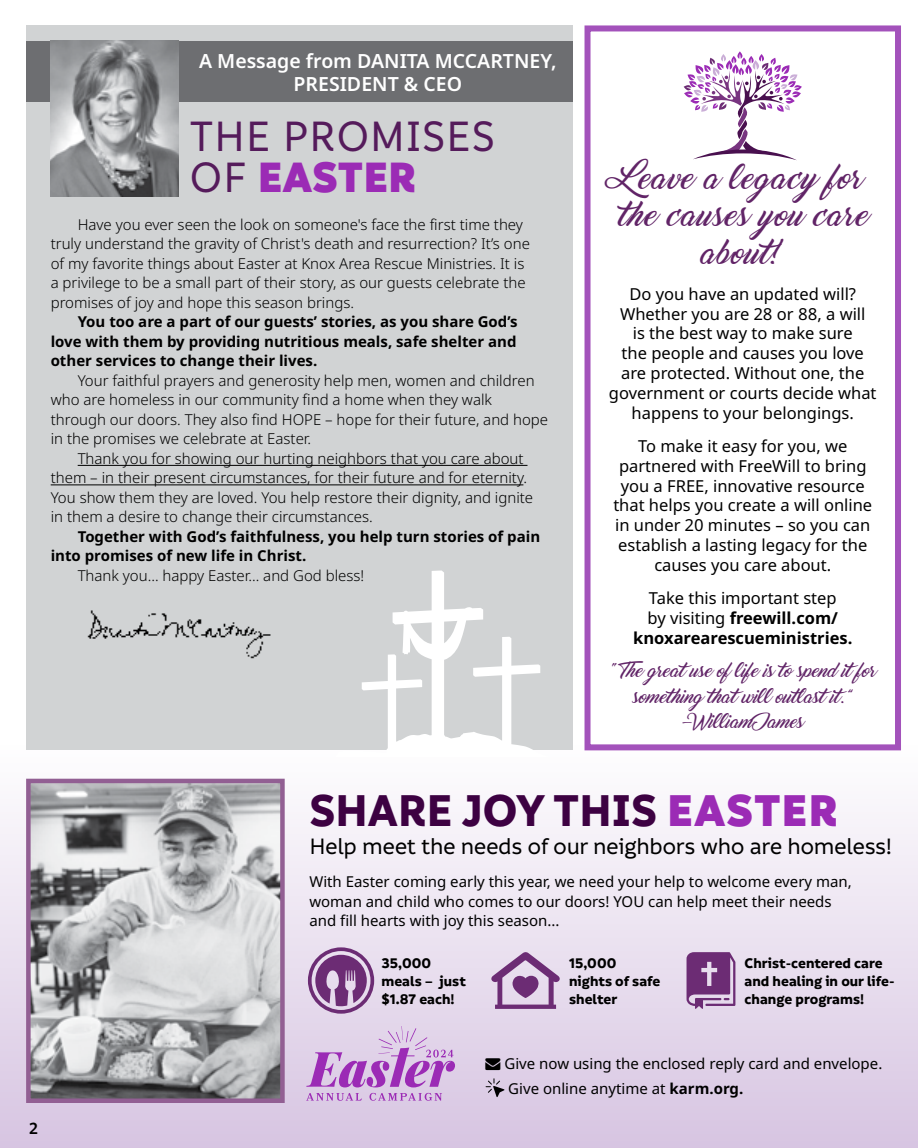
<style>
.page{position:relative;width:918px;height:1148px;background:#fff}
.page>*{position:absolute;margin:0;border:0;box-sizing:border-box;transform-origin:0 0}
.t1{font:700 48px "Informative";color:#3d0142}
.t2{font:500 45.75px/40.5px "Informative";letter-spacing:.01em;color:#551b5b}
.t3{font:25.5px/37.5px "Marguerite";letter-spacing:.04em;color:#612467;text-align:center}
.t4{font:500 24px "Informative";letter-spacing:-.02em;color:#000}
.t5{font:600 19.5px/22.5px "Noto Sans";color:#fff;text-align:center}
.t6{font:600 18px "Freight Sans Pro";color:#000}
.t7{font:16.5px/19.8px "Noto Sans";color:#000;text-align:center}
.t8{font:700 16.5px/19.8px "Noto Sans";color:#000;text-align:center}
.t9{font:300 15px/19.5px "Noto Sans";color:#000}
.t10{font:15px/19.5px "Noto Sans";color:#000}
.t11{font:700 15px/19.5px "Noto Sans";color:#000;text-align:justify}
.t12{font:700 15px/18px "Informative";color:#000}
.t13{font:15px/25.5px "Marguerite";color:#612467;text-align:center}
.s1{font-weight:900;color:#9b2bb5}
.s2{font-weight:400}
.s3{font-weight:700}
</style>
<div class="page">
<div style="left:0;top:745px;width:918px;height:403px;background:linear-gradient(to bottom,#fefefe,#d7c5e2)"></div>
<div style="left:26px;top:25px;width:547px;height:725px;background:#d1d3d4"></div>
<div style="left:26px;top:41px;width:547px;height:61px;background:#6d6e71"></div>
<hr style="left:78px;top:465px;width:450px;height:1px;background:#000">
<hr style="left:51px;top:484px;width:472px;height:1px;background:#000">
<svg style="left:309px;top:570px;width:249px;height:186px"></svg>
<svg style="left:486px;top:1078px;width:19px;height:19px"></svg>
<svg style="left:308px;top:947px;width:66px;height:66px;background:#a57eac"></svg>
<svg style="left:491px;top:952px;width:69px;height:56px;background:#b899bf"></svg>
<svg style="left:306px;top:1026px;width:149px;height:74px;background:#cfa9db"></svg>
<svg style="left:687px;top:952px;width:48px;height:57px;background:#8c5b94"></svg>
<img style="left:31px;top:783px;width:249px;height:315px">
<div style="left:26px;top:778px;width:259px;height:325px;border:4px solid #925f93"></div>
<img style="left:50px;top:41px;width:129px;height:155px">
<img style="left:87px;top:610px;width:184px;height:49px">
<div style="left:585px;top:25px;width:316px;height:725px;border:6px solid #a352bb"></div>
<svg style="left:684px;top:51px;width:118px;height:109px"></svg>
<h3 class="t5" style="left:199px;top:50px;width:359px">A Message from DANITA MCCARTNEY,<br>PRESIDENT &amp; CEO</h3>
<h2 class="t2" style="left:189px;top:117px;width:307px">THE PROMISES<br>OF <span class="s1">EASTER</span></h2>
<p class="t9" style="left:51px;top:215px;width:481px;text-indent:27px">Have you ever seen the look on someone's face the first time they truly understand the gravity of Christ's death and resurrection? It’s one of my favorite things about Easter at Knox Area Rescue Ministries. It is a privilege to be a small part of their story, as our guests celebrate the promises of joy and hope this season brings.</p>
<p class="t11" style="left:51px;top:312px;width:468px;text-indent:27px">You too are a part of our guests’ stories, as you share God’s love with them by providing nutritious meals, safe shelter and other services to change their lives.</p>
<p class="t9" style="left:78px;top:371px;width:458px">Your faithful prayers and generosity help men, women and children</p>
<p class="t9" style="left:51px;top:390px;width:443px">who are homeless in our community find a home when they walk</p>
<p class="t9" style="left:51px;top:410px;width:499px">through our doors. They also find HOPE – hope for their future, and hope</p>
<p class="t9" style="left:51px;top:429px;width:262px">in the promises we celebrate at Easter.</p>
<p class="t9" style="left:78px;top:449px;width:447px">Thank you for showing our hurting neighbors that you care about</p>
<p class="t9" style="left:51px;top:468px;width:478px">them – in their present circumstances, for their future and for eternity.</p>
<p class="t9" style="left:51px;top:488px;width:484px">You show them they are loved. You help restore their dignity, and ignite</p>
<p class="t9" style="left:51px;top:507px;width:324px">in them a desire to change their circumstances.</p>
<p class="t11" style="left:51px;top:527px;width:491px;text-indent:27px">Together with God’s faithfulness, you help turn stories of pain into promises of new life in Christ.</p>
<p class="t9" style="left:78px;top:566px;width:288px">Thank you… happy Easter… and God bless!</p>
<h3 class="t3" style="left:618px;top:161px;width:251px">Leave a legacyfor the causes you care about!</h3>
<p class="t7" style="left:609px;top:284px;width:269px">Do you have an updated will?<br>Whether you are 28 or 88, a will<br>is the best way to make sure<br>the people and causes you love are protected. Without one, the government or courts decide what happens to your belongings.</p>
<p class="t7" style="left:613px;top:436px;width:260px">To make it easy for you, we partnered with FreeWill to bring you a FREE, innovative resource that helps you create a will online in under 20 minutes – so you can establish a lasting legacy for the causes you care about.</p>
<p class="t8" style="left:633px;top:588px;width:221px"><span class="s2">Take this important step<br>by visiting</span> freewill.com/ knoxarearescueministries.</p>
<p class="t13" style="left:610px;top:659px;width:267px">“ The greatuse of life is to spend itfor somethingthatwill outlastit.” —William James</p>
<p class="t6" style="left:29px;top:1115px;width:10px">2</p>
<h1 class="t1" style="left:309px;top:782px;width:530px">SHARE JOY THIS <span class="s1">EASTER</span></h1>
<h3 class="t4" style="left:309px;top:834px;width:584px">Help meet the needs of our neighbors who are homeless!</h3>
<p class="t10" style="left:309px;top:872px;width:544px">With Easter coming early this year, we need your help to welcome every man, woman and child who comes to our doors! YOU can help meet their needs and fill hearts with joy this season...</p>
<p class="t12" style="left:381px;top:955px;width:86px">35,000 meals – just $1.87 each!</p>
<p class="t12" style="left:569px;top:955px;width:93px">15,000 nights of safe shelter</p>
<p class="t12" style="left:745px;top:955px;width:152px">Christ-centered care and healing in our life&shy;change programs!</p>
<p class="t10" style="left:508px;top:1050px;width:376px;line-height:25.5px;text-indent:-23px">→ Give now using the enclosed reply card and envelope.<br>Give online anytime at <span class="s3">karm.org.</span></p>
</div>
